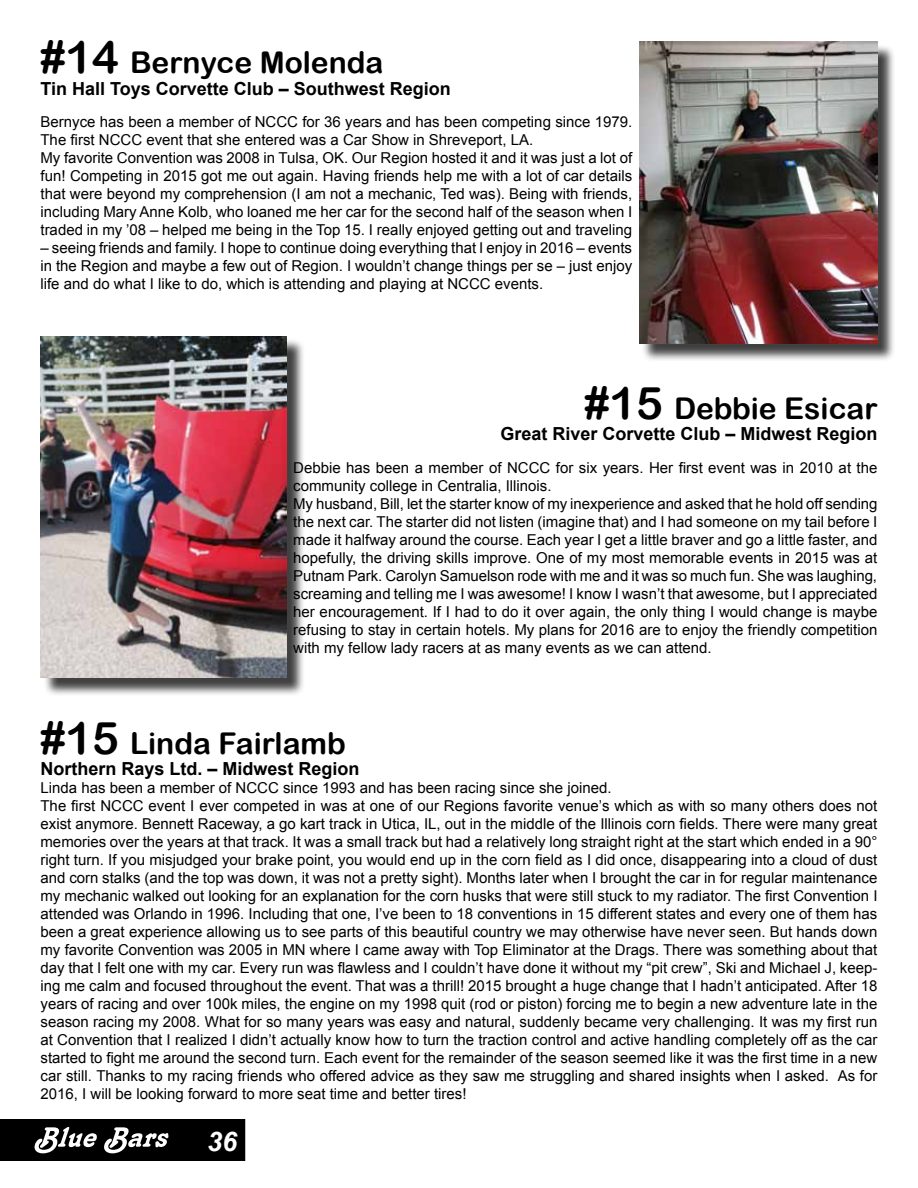
<style>
.page{position:relative;width:918px;height:1188px;background:#fff}
.page>*{position:absolute;margin:0;border:0;box-sizing:border-box;transform-origin:0 0}
.t1{font:30px "Arial Rounded MT Bold";color:#000}
.t2{font:italic 700 27px "Arial";color:#fff}
.t3{font:700 18px "Arial";color:#000}
.t4{font:15px/18px "Arial";color:#000}
.s1{font-size:45px}
</style>
<div class="page">
<svg style="left:0;top:1119px;width:245px;height:42px;background:#1f1f1f"></svg>
<div style="left:641px;top:44px;width:255px;height:318px;background:#000;opacity:.75"></div>
<img style="left:639px;top:42px;width:239px;height:301px">
<div style="left:43px;top:338px;width:262px;height:359px;background:#000;opacity:.75"></div>
<img style="left:40px;top:336px;width:246px;height:342px">
<h1 class="t1" style="left:40px;top:45px;width:344px"><span class="s1">#14</span> Bernyce Molenda</h1>
<p class="t3" style="left:40px;top:76px;width:412px">Tin Hall Toys Corvette Club – Southwest Region</p>
<p class="t4" style="left:40px;top:113px;width:593px">Bernyce has been a member of NCCC for 36 years and has been competing since 1979.<br>The first NCCC event that she entered was a Car Show in Shreveport, LA.<br>My favorite Convention was 2008 in Tulsa, OK. Our Region hosted it and it was just a lot of fun! Competing in 2015 got me out again. Having friends help me with a lot of car details that were beyond my comprehension (I am not a mechanic, Ted was). Being with friends, including Mary Anne Kolb, who loaned me her car for the second half of the season when I traded in my ’08 – helped me being in the Top 15. I really enjoyed getting out and traveling</p>
<p class="t4" style="left:40px;top:239px;width:593px;text-align:justify">– seeing friends and family. I hope to continue doing everything that I enjoy in 2016 – events in the Region and maybe a few out of Region. I wouldn’t change things per se – just enjoy life and do what I like to do, which is attending and playing at NCCC events.</p>
<h1 class="t1" style="left:585px;top:390px;width:294px"><span class="s1">#15</span> Debbie Esicar</h1>
<p class="t3" style="left:500px;top:421px;width:379px">Great River Corvette Club – Midwest Region</p>
<p class="t4" style="left:293px;top:458px;width:586px">Debbie has been a member of NCCC for six years. Her first event was in 2010 at the community college in Centralia, Illinois.<br>My husband, Bill, let the starter know of my inexperience and asked that he hold off sending the next car. The starter did not listen (imagine that) and I had someone on my tail before I made it halfway around the course. Each year I get a little braver and go a little faster, and hopefully, the driving skills improve. One of my most memorable events in 2015 was at Putnam Park. Carolyn Samuelson rode with me and it was so much fun. She was laughing, screaming and telling me I was awesome! I know I wasn’t that awesome, but I appreciated her encouragement. If I had to do it over again, the only thing I would change is maybe refusing to stay in certain hotels. My plans for 2016 are to enjoy the friendly competition with my fellow lady racers at as many events as we can attend.</p>
<h1 class="t1" style="left:40px;top:725px;width:307px"><span class="s1">#15</span> Linda Fairlamb</h1>
<p class="t3" style="left:40px;top:756px;width:321px">Northern Rays Ltd. – Midwest Region</p>
<p class="t4" style="left:40px;top:779px;width:839px">Linda has been a member of NCCC since 1993 and has been racing since she joined.<br>The first NCCC event I ever competed in was at one of our Regions favorite venue’s which as with so many others does not exist anymore. Bennett Raceway, a go kart track in Utica, IL, out in the middle of the Illinois corn fields. There were many great memories over the years at that track. It was a small track but had a relatively long straight right at the start which ended in a 90° right turn. If you misjudged your brake point, you would end up in the corn field as I did once, disappearing into a cloud of dust and corn stalks (and the top was down, it was not a pretty sight). Months later when I brought the car in for regular maintenance my mechanic walked out looking for an explanation for the corn husks that were still stuck to my radiator. The first Convention I attended was Orlando in 1996. Including that one, I’ve been to 18 conventions in 15 different states and every one of them has been a great experience allowing us to see parts of this beautiful country we may otherwise have never seen. But hands down my favorite Convention was 2005 in MN where I came away with Top Eliminator at the Drags. There was something about that day that I felt one with my car. Every run was flawless and I couldn’t have done it without my “pit crew”, Ski and Michael J, keep&shy;ing me calm and focused throughout the event. That was a thrill! 2015 brought a huge change that I hadn’t anticipated. After 18 years of racing and over 100k miles, the engine on my 1998 quit (rod or piston) forcing me to begin a new adventure late in the season racing my 2008. What for so many years was easy and natural, suddenly became very challenging. It was my first run at Convention that I realized I didn’t actually know how to turn the traction control and active handling completely off as the car started to fight me around the second turn. Each event for the remainder of the season seemed like it was the first time in a new car still. Thanks to my racing friends who offered advice as they saw me struggling and shared insights when I asked. As for 2016, I will be looking forward to more seat time and better tires!</p>
<h2 class="t2" style="left:207px;top:1123px;width:32px">36</h2>
</div>
